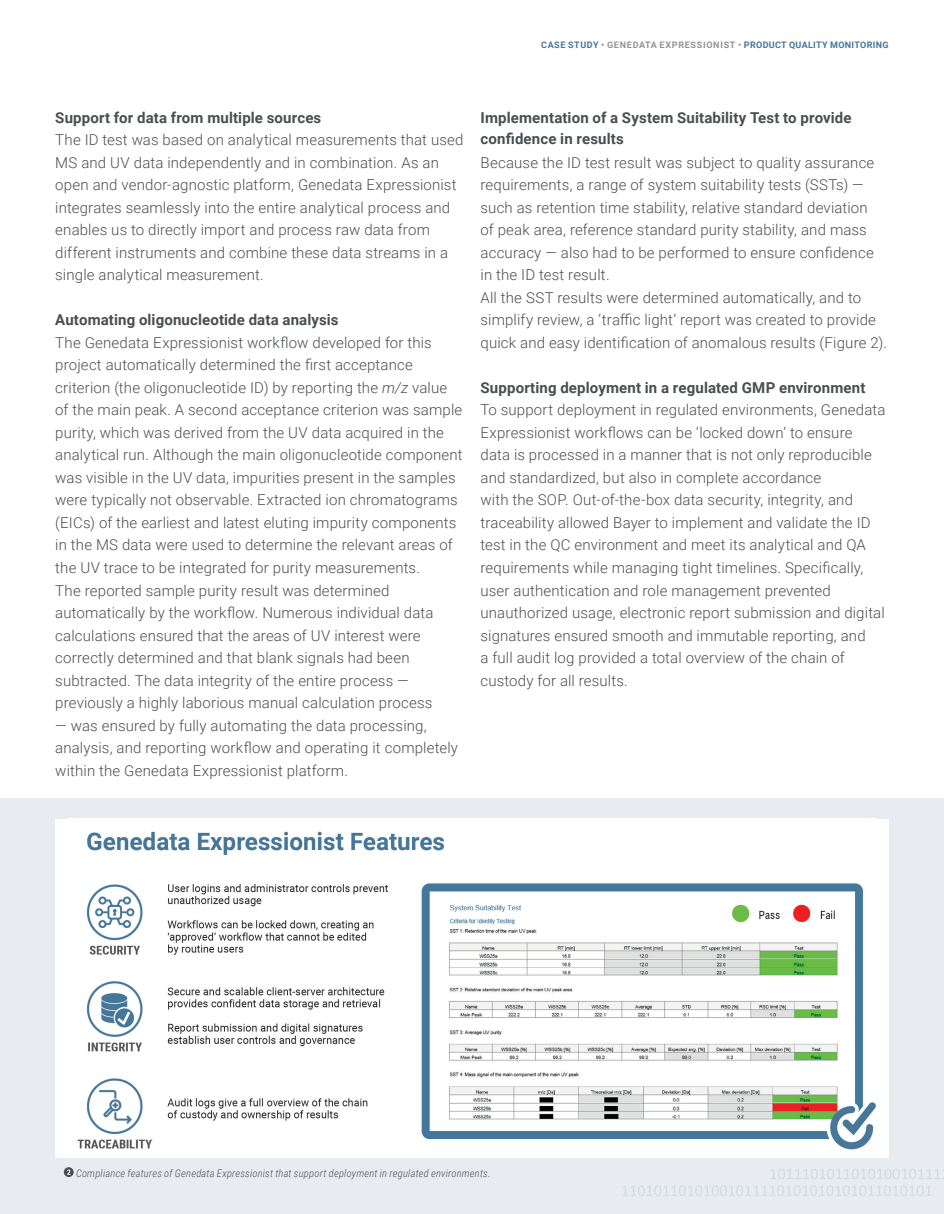
<style>
.page{position:relative;width:944px;height:1214px;background:#fff}
.page>*{position:absolute;margin:0;border:0;box-sizing:border-box;transform-origin:0 0}
._04_Running_TXT{font:300 15px/22.5px "Roboto";letter-spacing:.01em;color:#4b4e51}
.SubSubheader_h3{font:700 15px/21px "Roboto";letter-spacing:.01em;color:#4b4e51}
._06_Caption{font:italic 300 10.5px "Roboto Condensed";letter-spacing:.02em;color:#4b4e51}
.t1{font:700 9px "Roboto";letter-spacing:.045em;color:#487698}
.s1{color:#939395}
.s2{font-style:italic}
</style>
<div class="page">
<div style="left:0;top:798px;width:944px;height:416px;background:#e8ecf1"></div>
<svg style="left:622px;top:1186px;width:309px;height:10px"></svg>
<svg style="left:771px;top:1169px;width:173px;height:10px"></svg>
<div style="left:55px;top:819px;width:833px;height:338px;background:#fff"></div>
<img style="left:77px;top:831px;width:798px;height:319px">
<svg style="left:64px;top:1167px;width:10px;height:10px"></svg>
<svg style="left:67px;top:1169px;width:3px;height:5px"></svg>
<p class="t1" style="left:541px;top:39px;width:349px">CASE STUDY <span class="s1">• GENEDATA EXPRESSIONIST •</span> PRODUCT QUALITY MONITORING</p>
<p class="SubSubheader_h3" style="left:55px;top:106px;width:267px">Support for data from multiple sources</p>
<p class="_04_Running_TXT" style="left:55px;top:128px;width:409px">The ID test was based on analytical measurements that used MS and UV data independently and in combination. As an open and vendor-agnostic platform, Genedata Expressionist integrates seamlessly into the entire analytical process and enables us to directly import and process raw data from different instruments and combine these data streams in a single analytical measurement.</p>
<p class="SubSubheader_h3" style="left:55px;top:309px;width:285px">Automating oligonucleotide data analysis</p>
<p class="_04_Running_TXT" style="left:55px;top:331px;width:409px">The Genedata Expressionist workflow developed for this project automatically determined the first acceptance criterion (the oligonucleotide ID) by reporting the <span class="s2">m/z</span> value of the main peak. A second acceptance criterion was sample purity, which was derived from the UV data acquired in the analytical run. Although the main oligonucleotide component was visible in the UV data, impurities present in the samples were typically not observable. Extracted ion chromatograms (EICs) of the earliest and latest eluting impurity components in the MS data were used to determine the relevant areas of the UV trace to be integrated for purity measurements.</p>
<p class="_04_Running_TXT" style="left:55px;top:578px;width:379px">The reported sample purity result was determined automatically by the workflow. Numerous individual data calculations ensured that the areas of UV interest were correctly determined and that blank signals had been subtracted. The data integrity of the entire process — previously a highly laborious manual calculation process</p>
<p class="_04_Running_TXT" style="left:55px;top:713px;width:404px">— was ensured by fully automating the data processing, analysis, and reporting workflow and operating it completely within the Genedata Expressionist platform.</p>
<p class="SubSubheader_h3" style="left:480px;top:106px;width:372px">Implementation of a System Suitability Test to provide confidence in results</p>
<p class="_04_Running_TXT" style="left:480px;top:151px;width:395px">Because the ID test result was subject to quality assurance requirements, a range of system suitability tests (SSTs) — such as retention time stability, relative standard deviation of peak area, reference standard purity stability, and mass accuracy — also had to be performed to ensure confidence in the ID test result.</p>
<p class="_04_Running_TXT" style="left:480px;top:286px;width:408px">All the SST results were determined automatically, and to simplify review, a ‘traffic light’ report was created to provide quick and easy identification of anomalous results (Figure 2).</p>
<p class="SubSubheader_h3" style="left:480px;top:376px;width:386px">Supporting deployment in a regulated GMP environment</p>
<p class="_04_Running_TXT" style="left:480px;top:398px;width:406px">To support deployment in regulated environments, Genedata Expressionist workflows can be ‘locked down’ to ensure data is processed in a manner that is not only reproducible and standardized, but also in complete accordance<br>with the SOP. Out-of-the-box data security, integrity, and traceability allowed Bayer to implement and validate the ID test in the QC environment and meet its analytical and QA requirements while managing tight timelines. Specifically, user authentication and role management prevented unauthorized usage, electronic report submission and digital signatures ensured smooth and immutable reporting, and<br>a full audit log provided a total overview of the chain of custody for all results.</p>
<p class="_06_Caption" style="left:76px;top:1166px;width:416px">Compliance features of Genedata Expressionist that support deployment in regulated environments.</p>
</div>
